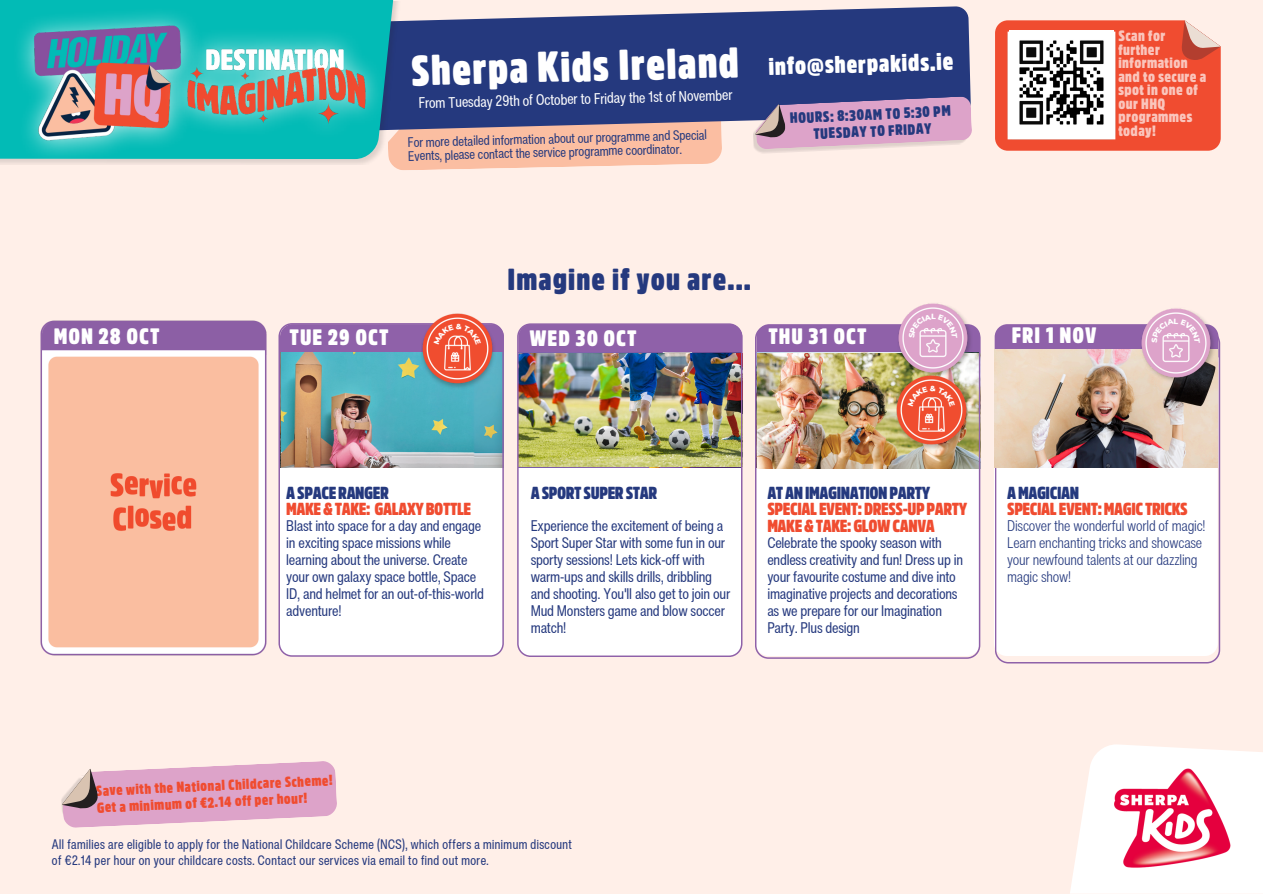
<style>
.page{position:relative;width:1263px;height:894px;background:#fff}
.page>*{position:absolute;margin:0;border:0;box-sizing:border-box;transform-origin:0 0}
.t1{font:900 42.6px "Amsi Pro AKS Condensed";color:#fff}
.t2{font:900 30.15px "Amsi Pro AKS Condensed";letter-spacing:.04em;color:#25397e}
.t3{font:900 24px "Amsi Pro AKS Condensed";color:#fff}
.t4{font:900 22.05px "Amsi Pro AKS Condensed";letter-spacing:.045em;color:#fff}
.t5{font:900 17.25px/16.8px "Amsi Pro AKS Condensed";letter-spacing:-.025em;color:#f04c30}
.t6{font:900 17.25px "Amsi Pro AKS Condensed";letter-spacing:-.025em;color:#25397e}
.t7{font:condensed 15px/16.8px "Helvetica Now Text";letter-spacing:-.015em;color:#25397e}
.t8{font:300 condensed 15px/16.8px "Helvetica Now Text";letter-spacing:-.015em;color:#25397e}
.t9{font:condensed 15px "Helvetica Now Text";color:#fff}
.t10{font:900 14.85px/13.5px "Amsi Pro Cond";letter-spacing:.03em;color:#fff}
.t11{font:900 14.85px/16.8px "Amsi Pro AKS Condensed";color:#25397e;text-align:center}
.t12{font:900 14.4px/16.6px "Amsi Pro AKS Condensed";color:#f04c30}
.t13{font:condensed 13.5px/16.8px "Helvetica Now Display";letter-spacing:.035em;color:#25397e}
.t14{font:condensed 13.5px/13.5px "Helvetica Now Text";color:#25397e}
</style>
<div class="page">
<div style="left:0;top:0;width:1263px;height:893px;background:#ffefe8"></div>
<svg style="left:392px;top:133px;width:330px;height:37px;background:#fbc2a7"></svg>
<svg style="left:400px;top:6px;width:571px;height:127px;background:#3d4b87"></svg>
<svg style="left:995px;top:20px;width:226px;height:131px;background:#ee563c"></svg>
<img style="left:0;top:1px;width:400px;height:164px">
<svg style="left:0;top:0;width:393px;height:159px;background:#0db5b3"></svg>
<img style="left:12px;top:6px;width:190px;height:154px">
<img style="left:27px;top:19px;width:162px;height:128px">
<img style="left:165px;top:26px;width:222px;height:115px">
<img style="left:180px;top:41px;width:192px;height:90px">
<img style="left:1001px;top:25px;width:121px;height:121px">
<img style="left:40px;top:320px;width:227px;height:336px">
<svg style="left:278px;top:323px;width:226px;height:333px;background:#d0dddf"></svg>
<img style="left:416px;top:313px;width:83px;height:77px">
<img style="left:755px;top:334px;width:225px;height:324px">
<div style="left:995px;top:334px;width:225px;height:329px;background:#fff"></div>
<img style="left:995px;top:357px;width:223px;height:110px">
<img style="left:1134px;top:308px;width:83px;height:76px">
<img style="left:891px;top:303px;width:84px;height:76px">
<img style="left:752px;top:99px;width:98px;height:54px">
<img style="left:1009px;top:30px;width:105px;height:105px">
<svg style="left:1070px;top:744px;width:193px;height:149px"></svg>
<img style="left:517px;top:323px;width:225px;height:333px">
<svg style="left:755px;top:96px;width:217px;height:53px;background:#c499bd"></svg>
<img style="left:890px;top:368px;width:83px;height:83px">
<svg style="left:62px;top:761px;width:275px;height:66px"></svg>
<img style="left:1114px;top:763px;width:119px;height:110px">
<svg style="left:280px;top:324px;width:224px;height:33px;background:#a66b8f"></svg>
<svg style="left:995px;top:318px;width:223px;height:39px;background:#c299c0"></svg>
<svg style="left:756px;top:313px;width:224px;height:44px"></svg>
<svg style="left:908px;top:385px;width:47px;height:21px"></svg>
<p class="t4" style="left:54px;top:319px;width:108px">MON 28 OCT</p>
<p class="t1" style="left:411px;top:36px;width:329px;rotate:-1deg">Sherpa Kids Ireland</p>
<p class="t9" style="left:418px;top:90px;width:316px;rotate:-1deg">From Tuesday 29th of October to Friday the 1st of November</p>
<h4 class="t14" style="left:408px;top:134px;width:301px;rotate:-1deg">For more detailed information about our programme and Special<br>Events, please contact the service programme coordinator.</h4>
<p class="t3" style="left:768px;top:47px;width:186px;rotate:-1deg">info@sherpakids.ie</p>
<p class="t11" style="left:789px;top:110px;width:162px;rotate:-3deg">HOURS: 8:30AM TO 5:30 PM<br>TUESDAY TO FRIDAY</p>
<p class="t10" style="left:1118px;top:31px;width:90px">Scan for further information and to secure a spot in one of our HHQ programmes today!</p>
<p class="t2" style="left:507px;top:256px;width:245px">Imagine if you are...</p>
<p class="t4" style="left:290px;top:320px;width:101px">TUE 29 OCT</p>
<p class="t4" style="left:1012px;top:318px;width:86px">FRI 1 NOV</p>
<p class="t4" style="left:529px;top:321px;width:109px">WED 30 OCT</p>
<p class="t4" style="left:768px;top:319px;width:100px">THU 31 OCT</p>
<p class="t6" style="left:286px;top:479px;width:104px">ASPACERANGER</p>
<h4 class="t5" style="left:286px;top:500px;width:187px">MAKE&amp;TAKE: GALAXYBOTTLE</h4>
<p class="t7" style="left:286px;top:517px;width:199px">Blast into space for a day and engage in exciting space missions while learning about the universe. Create your own galaxy space bottle, Space<br>ID, and helmet for an out-of-this-world adventure!</p>
<p class="t6" style="left:531px;top:479px;width:128px">ASPORTSUPERSTAR</p>
<p class="t7" style="left:531px;top:517px;width:201px">Experience the excitement of being a<br>Sport Super Star with some fun in our sporty sessions! Lets kick-off with warm-ups and skills drills, dribbling and shooting. You'll also get to join our<br>Mud Monsters game and blow soccer match!</p>
<p class="t6" style="left:767px;top:479px;width:164px">ATANIMAGINATIONPARTY</p>
<h4 class="t5" style="left:767px;top:500px;width:202px">SPECIALEVENT:DRESS-UPPARTY<br>MAKE&amp;TAKE:GLOWCANVA</h4>
<p class="t7" style="left:767px;top:534px;width:197px">Celebrate the spooky season with endless creativity and fun! Dress up in your favourite costume and dive into imaginative projects and decorations as we prepare for our Imagination Party. Plus design</p>
<h5 class="t6" style="left:1007px;top:479px;width:73px">AMAGICIAN</h5>
<p class="t5" style="left:1007px;top:500px;width:182px">SPECIALEVENT:MAGICTRICKS</p>
<h4 class="t8" style="left:1007px;top:517px;width:200px">Discover the wonderful world of magic!<br>Learn enchanting tricks and showcase your newfound talents at our dazzling magic show!</h4>
<p class="t12" style="left:95px;top:782px;width:238px;rotate:-3deg">Save with the National Childcare Scheme!<br>Get a minimum of €2.14 off per hour!</p>
<p class="t13" style="left:52px;top:834px;width:521px">All families are eligible to apply for the National Childcare Scheme (NCS), which offers a minimum discount of €2.14 per hour on your childcare costs. Contact our services via email to find out more.</p>
</div>
